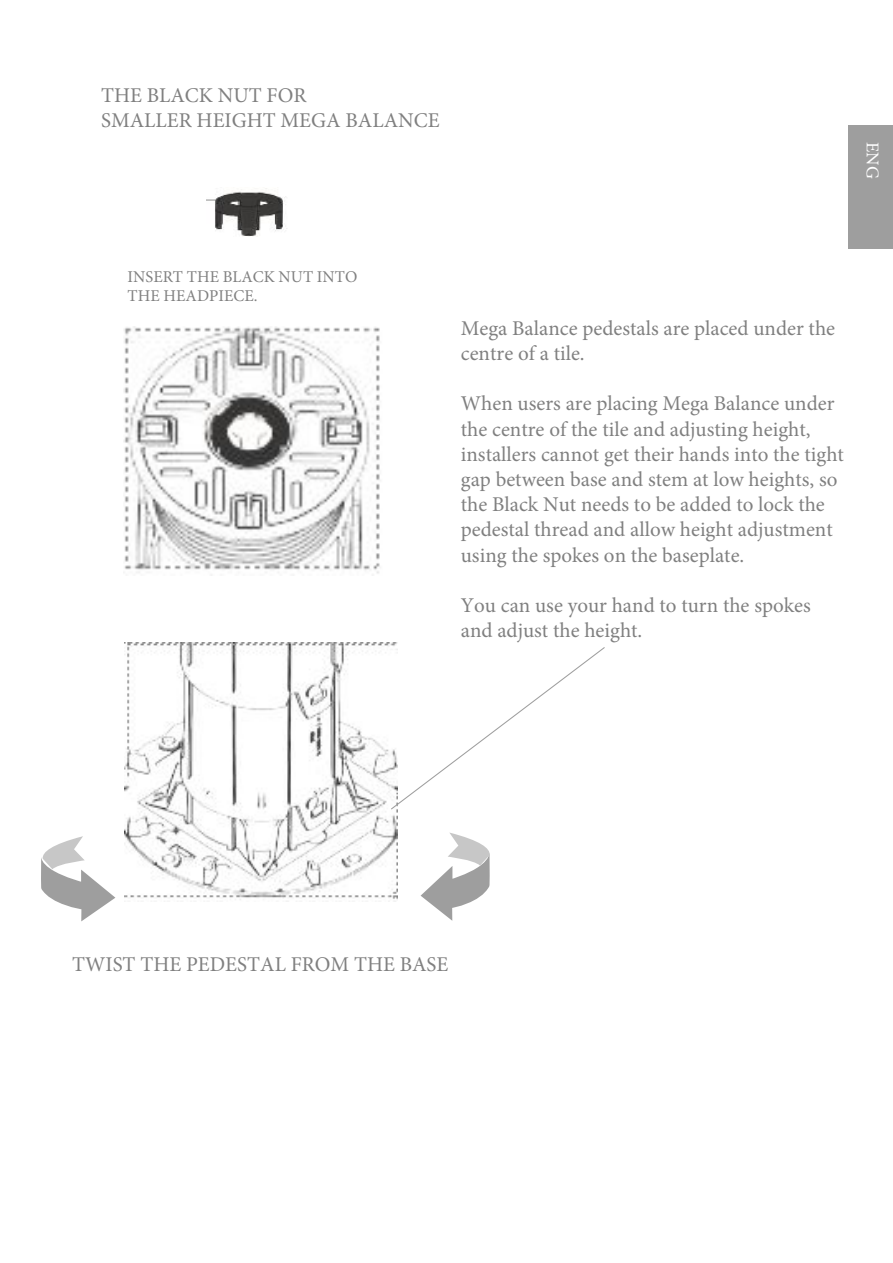
<style>
.page{position:relative;width:893px;height:1263px;background:#fff}
.page>*{position:absolute;margin:0;border:0;box-sizing:border-box;transform-origin:0 0}
.t1{font:21px/25.2px "Minion Pro";color:#808080}
.t2{font:18px "Minion Pro";color:#fff}
.t3{font:16.5px/19.8px "Minion Pro";color:#808080}
</style>
<div class="page">
<div style="left:848px;top:125px;width:45px;height:123px;background:#9e9e9e"></div>
<img style="left:124px;top:643px;width:273px;height:258px">
<svg style="left:421px;top:833px;width:69px;height:88px"></svg>
<svg style="left:41px;top:836px;width:74px;height:85px"></svg>
<img style="left:124px;top:326px;width:256px;height:249px">
<img style="left:206px;top:188px;width:81px;height:49px">
<svg style="left:362px;top:646px;width:243px;height:165px"></svg>
<p class="t1" style="left:101px;top:83px;width:340px">THE BLACK NUT FOR<br>SMALLER HEIGHT MEGA BALANCE</p>
<p class="t2" style="left:884px;top:142px;width:38px;rotate:90deg">ENG</p>
<p class="t3" style="left:128px;top:267px;width:231px">INSERT THE BLACK NUT INTO<br>THE HEADPIECE.</p>
<p class="t1" style="left:461px;top:316px;width:376px">Mega Balance pedestals are placed under the centre of a tile.</p>
<p class="t1" style="left:461px;top:391px;width:385px">When users are placing Mega Balance under the centre of the tile and adjusting height, installers cannot get their hands into the tight gap between base and stem at low heights, so the Black Nut needs to be added to lock the pedestal thread and allow height adjustment using the spokes on the baseplate.</p>
<p class="t1" style="left:461px;top:593px;width:351px">You can use your hand to turn the spokes and adjust the height.</p>
<p class="t1" style="left:72px;top:952px;width:378px">TWIST THE PEDESTAL FROM THE BASE</p>
</div>
